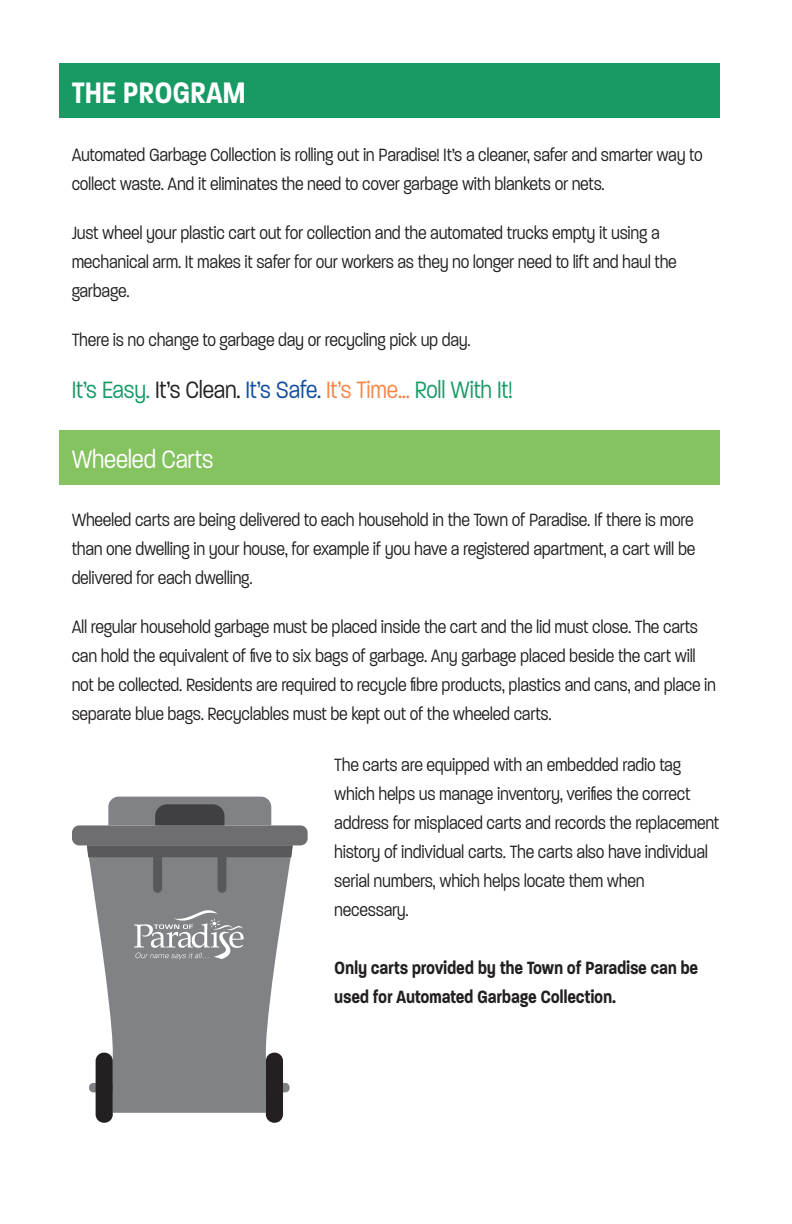
<style>
.page{position:relative;width:792px;height:1224px;background:#fff}
.page>*{position:absolute;margin:0;border:0;box-sizing:border-box;transform-origin:0 0}
.t1{font:600 40px "Paralucent Condensed";color:#fff}
.t2{font:300 34px "Paralucent Condensed";color:#fff}
.t3{font:300 32px "Paralucent Condensed";color:#179a64}
.t4{font:300 24px/29px "Paralucent Condensed";color:#231f20}
.t5{font:600 24px/29px "Paralucent Condensed";color:#231f20}
.s1{color:#231f20}
.s2{color:#0d4da1}
.s3{color:#f58648}
</style>
<div class="page">
<div style="left:60px;top:430px;width:660px;height:54px;background:#85c260"></div>
<div style="left:60px;top:63px;width:660px;height:55px;background:#179a64"></div>
<svg style="left:89px;top:893px;width:201px;height:220px;fill:#808285"></svg>
<div style="left:72px;top:825px;width:236px;height:20px;background:#6e6e70;border-radius:7px"></div>
<svg style="left:108px;top:797px;width:163px;height:28px"></svg>
<div style="left:266px;top:1053px;width:17px;height:70px;background:#241f21;border-radius:8px"></div>
<svg style="left:87px;top:845px;width:206px;height:48px"></svg>
<div style="left:96px;top:1053px;width:17px;height:70px;background:#241f21;border-radius:8px"></div>
<svg style="left:134px;top:910px;width:110px;height:50px"></svg>
<h1 class="t1" style="left:72px;top:71px;width:176px">THE PROGRAM</h1>
<p class="t4" style="left:72px;top:139px;width:632px">Automated Garbage Collection is rolling out in Paradise! It’s a cleaner, safer and smarter way to collect waste. And it eliminates the need to cover garbage with blankets or nets.</p>
<p class="t4" style="left:72px;top:217px;width:606px">Just wheel your plastic cart out for collection and the automated trucks empty it using a mechanical arm. It makes it safer for our workers as they no longer need to lift and haul the garbage.</p>
<p class="t4" style="left:72px;top:324px;width:400px">There is no change to garbage day or recycling pick up day.</p>
<h3 class="t3" style="left:72px;top:372px;width:442px">It’s Easy. <span class="s1">It’s Clean.</span> <span class="s2">It’s Safe.</span> <span class="s3">It’s Time...</span> Roll With It!</h3>
<h2 class="t2" style="left:72px;top:441px;width:143px">Wheeled Carts</h2>
<p class="t4" style="left:72px;top:504px;width:625px;text-align:justify">Wheeled carts are being delivered to each household in the Town of Paradise. If there is more than one dwelling in your house, for example if you have a registered apartment, a cart will be delivered for each dwelling.</p>
<p class="t4" style="left:72px;top:611px;width:646px">All regular household garbage must be placed inside the cart and the lid must close. The carts can hold the equivalent of five to six bags of garbage. Any garbage placed beside the cart will not be collected. Residents are required to recycle fibre products, plastics and cans, and place in separate blue bags. Recyclables must be kept out of the wheeled carts.</p>
<p class="t4" style="left:335px;top:749px;width:386px">The carts are equipped with an embedded radio tag which helps us manage inventory, verifies the correct address for misplaced carts and records the replacement history of individual carts. The carts also have individual serial numbers, which helps locate them when necessary.</p>
<p class="t5" style="left:335px;top:952px;width:365px">Only carts provided by the Town of Paradise can be used for Automated Garbage Collection.</p>
</div>
